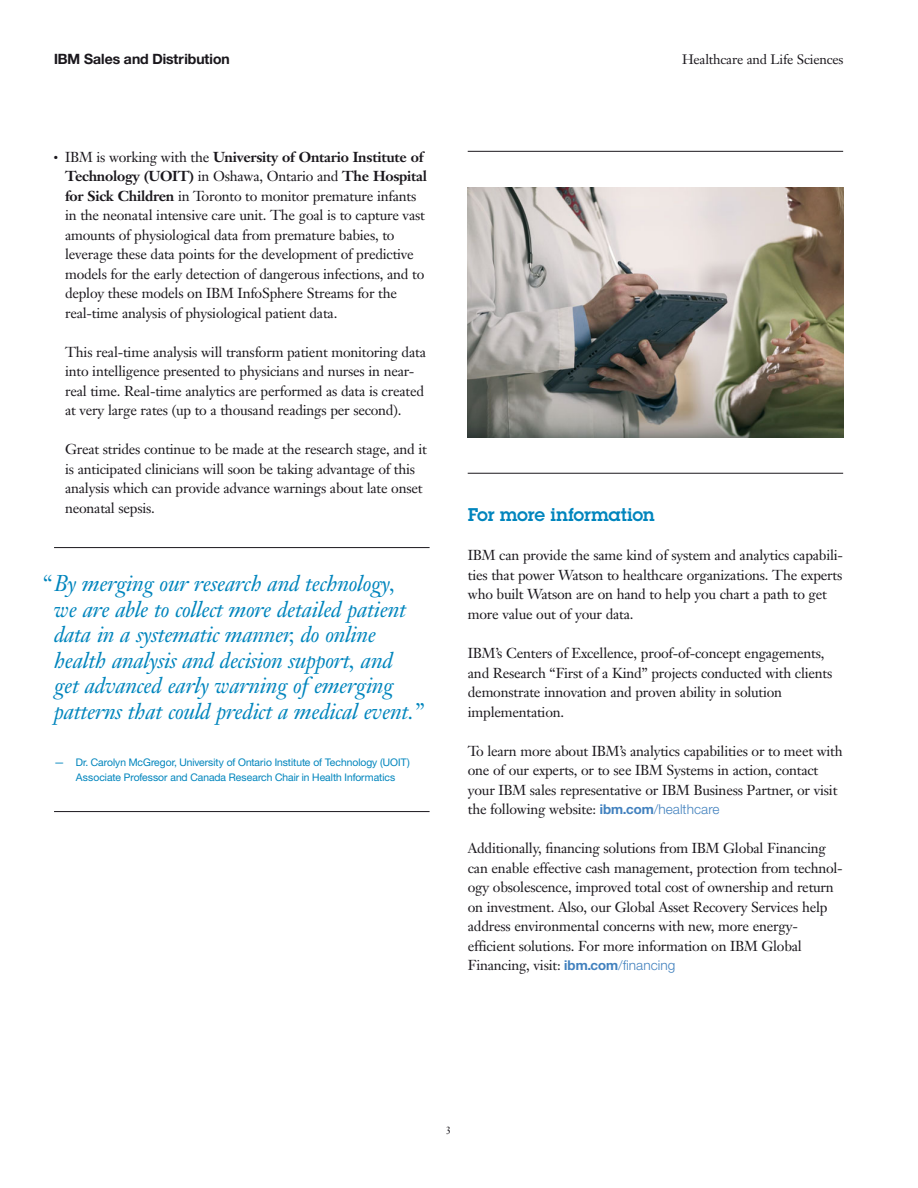
<style>
.page{position:relative;width:918px;height:1188px;background:#fff}
.page>*{position:absolute;margin:0;border:0;box-sizing:border-box;transform-origin:0 0}
.t1{font:italic 22.5px/25.5px "Janson Text LT Pro";letter-spacing:-.015em;color:#0085bd}
.t2{font:600 18px "Lubalinfor IBM";color:#0085bd}
.t3{font:14.25px/19.5px "Janson Text LT Pro";letter-spacing:-.015em;color:#1a171c}
.t4{font:700 14.25px "Helv Neuefor IBM";color:#1a171c}
.t5{font:13.5px "Janson Text LT Pro";letter-spacing:-.015em;color:#1a171c}
.t6{font:10.5px/15px "Helv Neuefor IBM";color:#0085bd}
.t7{font:10.5px "Janson Text LT Pro";color:#1a171c}
.s1{font-weight:700}
.s2{font-family:"Helv Neuefor IBM";font-weight:700;font-size:13.5px;color:#4281be}
.s3{font-family:"Helv Neuefor IBM";font-weight:300;font-size:13.5px;color:#4281be}
</style>
<div class="page">
<hr style="left:54px;top:547px;width:376px;height:1px;background:#1a171c">
<hr style="left:54px;top:811px;width:376px;height:1px;background:#1a171c">
<img style="left:468px;top:187px;width:376px;height:250px">
<hr style="left:468px;top:151px;width:375px;height:1px;background:#1a171c">
<hr style="left:468px;top:473px;width:375px;height:1px;background:#1a171c">
<p class="t4" style="left:54px;top:54px;width:177px">IBM Sales and Distribution</p>
<p class="t5" style="left:682px;top:54px;width:163px">Healthcare and Life Sciences</p>
<p class="t3" style="left:65px;top:149px;width:363px;text-indent:-11px">● IBM is working with the <span class="s1">University of Ontario Institute of Technology (UOIT)</span> in Oshawa, Ontario and <span class="s1">The Hospital for Sick Children</span> in Toronto to monitor premature infants in the neonatal intensive care unit. The goal is to capture vast amounts of physiological data from premature babies, to leverage these data points for the development of predictive models for the early detection of dangerous infections, and to deploy these models on IBM InfoSphere Streams for the real-time analysis of physiological patient data.</p>
<p class="t3" style="left:65px;top:344px;width:362px">This real-time analysis will transform patient monitoring data into intelligence presented to physicians and nurses in near&shy;real time. Real-time analytics are performed as data is created at very large rates (up to a thousand readings per second).</p>
<p class="t3" style="left:65px;top:441px;width:363px">Great strides continue to be made at the research stage, and it is anticipated clinicians will soon be taking advantage of this analysis which can provide advance warnings about late onset neonatal sepsis.</p>
<p class="t1" style="left:54px;top:574px;width:371px;text-indent:-13px">“By merging our research and technology, we are able to collect more detailed patient data in a systematic manner, do online health analysis and decision support, and<br>get advanced early warning of emerging patterns that could predict a medical event.”</p>
<p class="t6" style="left:76px;top:756px;width:335px;text-indent:-22px">— Dr. Carolyn McGregor, University of Ontario Institute of Technology (UOIT)<br>Associate Professor and Canada Research Chair in Health Informatics</p>
<h2 class="t2" style="left:468px;top:508px;width:189px">For more information</h2>
<p class="t3" style="left:468px;top:547px;width:377px">IBM can provide the same kind of system and analytics capabili&shy;ties that power Watson to healthcare organizations. The experts who built Watson are on hand to help you chart a path to get more value out of your data.</p>
<p class="t3" style="left:468px;top:645px;width:366px">IBM’s Centers of Excellence, proof-of-concept engagements, and Research “First of a Kind” projects conducted with clients demonstrate innovation and proven ability in solution implementation.</p>
<p class="t3" style="left:468px;top:743px;width:376px">To learn more about IBM’s analytics capabilities or to meet with one of our experts, or to see IBM Systems in action, contact your IBM sales representative or IBM Business Partner, or visit the following website: <span class="s2">ibm.com</span><span class="s3">/healthcare</span></p>
<p class="t3" style="left:468px;top:840px;width:376px">Additionally, financing solutions from IBM Global Financing can enable effective cash management, protection from technol&shy;ogy obsolescence, improved total cost of ownership and return on investment. Also, our Global Asset Recovery Services help address environmental concerns with new, more energy&shy;efficient solutions. For more information on IBM Global Financing, visit: <span class="s2">ibm.com</span><span class="s3">/financing</span></p>
<p class="t7" style="left:446px;top:1126px;width:7px">3</p>
</div>
